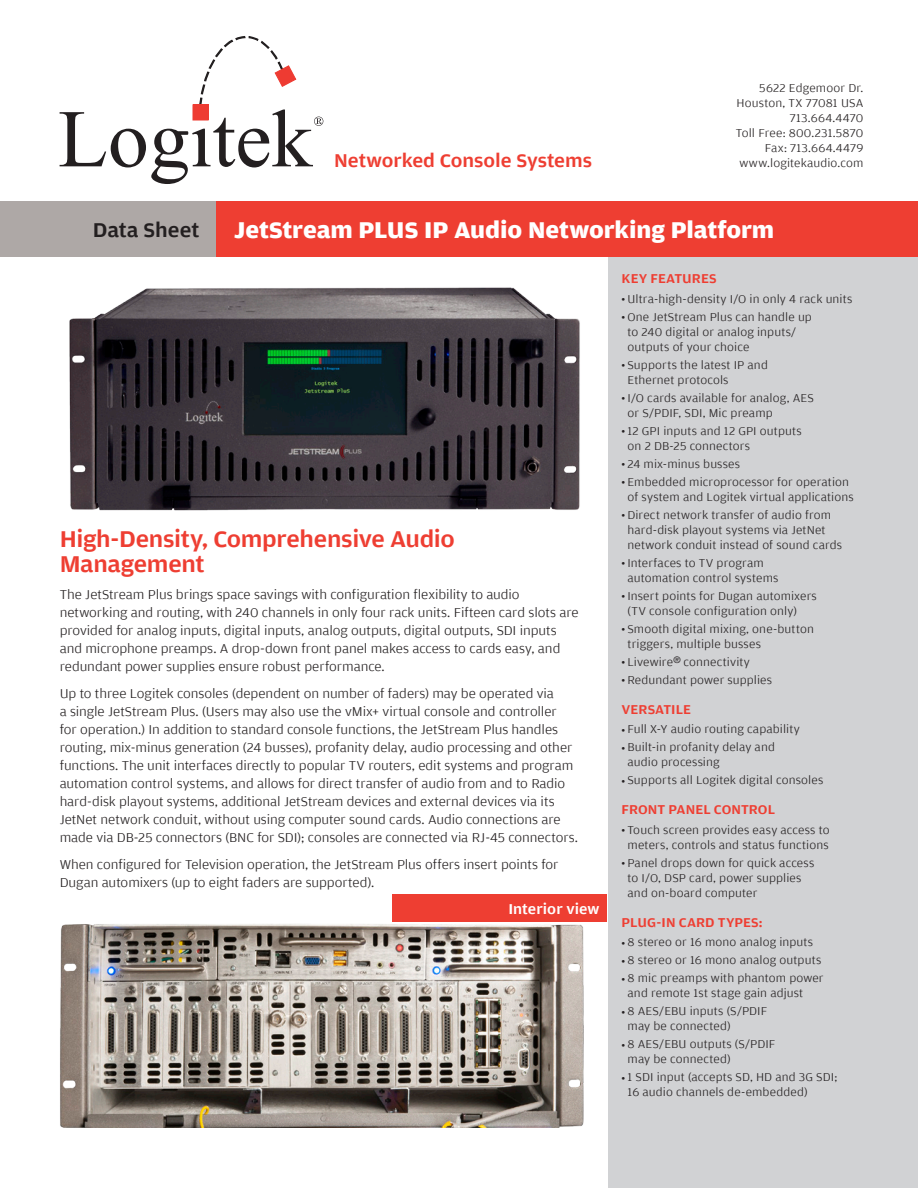
<style>
.page{position:relative;width:918px;height:1188px;background:#fff}
.page>*{position:absolute;margin:0;border:0;box-sizing:border-box;transform-origin:0 0}
.t1{font:81.9px "Times New Roman";color:#231f20}
.t2{font:500 24px/25.5px "Amplitude Wide";letter-spacing:-.015em;color:#ee3e32}
.t3{font:700 24px "Amplitude Wide";letter-spacing:-.005em;color:#fff}
.t4{font:500 21px "Amplitude Wide";color:#231f20}
.t5{font:500 19.5px "Amplitude Wide";color:#ee3e32}
.t6{font:500 15px "Amplitude Wide";letter-spacing:.005em;color:#fff}
.t7{font:300 13.5px/18px "Amplitude Wide";letter-spacing:-.005em;color:#231f20}
.Features_SubHead{font:500 13.5px "Amplitude Wide";letter-spacing:.005em;color:#ee3e32}
.Features_-_Spec{font:300 12px/15px "Amplitude Wide";letter-spacing:.01em;color:#231f20}
.s1{font-family:"Helvetica Neue LT Std";font-size:7.5px}
</style>
<div class="page">
<img style="left:60px;top:914px;width:549px;height:213px">
<div style="left:609px;top:257px;width:309px;height:931px;background:#d1d2d4"></div>
<div style="left:0;top:202px;width:778px;height:55px;background:#aea8a6"></div>
<svg style="left:199px;top:36px;width:98px;height:68px"></svg>
<div style="left:193px;top:105px;width:15px;height:15px;background:#ee3b32"></div>
<div style="left:193px;top:104px;width:16px;height:17px;border:1px solid #ee3b32"></div>
<svg style="left:314px;top:117px;width:9px;height:9px"></svg>
<div style="left:217px;top:202px;width:701px;height:55px;background:#ee3e32"></div>
<div style="left:393px;top:894px;width:214px;height:28px;background:#ee3e32"></div>
<img style="left:69px;top:268px;width:540px;height:272px">
<p class="t1" style="left:58px;top:84px;width:256px">Logitek</p>
<p class="t5" style="left:334px;top:150px;width:259px">Networked Console Systems</p>
<p class="Features_-_Spec" style="left:759px;top:81px;width:106px">5622 Edgemoor Dr.</p>
<p class="Features_-_Spec" style="left:737px;top:96px;width:128px">Houston, TX 77081 USA</p>
<p class="Features_-_Spec" style="left:790px;top:111px;width:75px">713.664.4470</p>
<p class="Features_-_Spec" style="left:736px;top:126px;width:129px">Toll Free: 800.231.5870</p>
<p class="Features_-_Spec" style="left:765px;top:141px;width:100px">Fax: 713.664.4479</p>
<p class="Features_-_Spec" style="left:739px;top:156px;width:125px">www.logitekaudio.com</p>
<p class="t3" style="left:234px;top:217px;width:542px">JetStream PLUS IP Audio Networking Platform</p>
<p class="Features_SubHead" style="left:622px;top:272px;width:97px">KEY FEATURES</p>
<p class="Features_-_Spec" style="left:622px;top:292px;width:232px"><span class="s1">•</span> Ultra-high-density I/O in only 4 rack units</p>
<p class="Features_-_Spec" style="left:628px;top:310px;width:186px;text-indent:-6px"><span class="s1">•</span> One JetStream Plus can handle up to 240 digital or analog inputs/ outputs of your choice</p>
<p class="Features_-_Spec" style="left:628px;top:358px;width:142px;text-indent:-6px"><span class="s1">•</span> Supports the latest IP and<br>Ethernet protocols</p>
<p class="Features_-_Spec" style="left:628px;top:391px;width:188px;text-indent:-6px"><span class="s1">•</span> I/O cards available for analog, AES or S/PDIF, SDI, Mic preamp</p>
<p class="Features_-_Spec" style="left:628px;top:424px;width:176px;text-indent:-6px"><span class="s1">•</span> 12 GPI inputs and 12 GPI outputs on 2 DB-25 connectors</p>
<p class="Features_-_Spec" style="left:622px;top:457px;width:120px"><span class="s1">•</span> 24 mix-minus busses</p>
<p class="Features_-_Spec" style="left:622px;top:475px;width:234px;text-align:center"><span class="s1">•</span> Embedded microprocessor for operation of system and Logitek virtual applications</p>
<p class="Features_-_Spec" style="left:628px;top:508px;width:216px;text-indent:-6px"><span class="s1">•</span> Direct network transfer of audio from hard-disk playout systems via JetNet network conduit instead of sound cards</p>
<p class="Features_-_Spec" style="left:628px;top:556px;width:152px;text-indent:-6px"><span class="s1">•</span> Interfaces to TV program automation control systems</p>
<p class="Features_-_Spec" style="left:628px;top:589px;width:191px;text-indent:-6px"><span class="s1">•</span> Insert points for Dugan automixers (TV console configuration only)</p>
<p class="Features_-_Spec" style="left:628px;top:622px;width:188px;text-indent:-6px"><span class="s1">•</span> Smooth digital mixing, one-button triggers, multiple busses</p>
<p class="Features_-_Spec" style="left:622px;top:655px;width:130px"><span class="s1">•</span> Livewire<sup>®</sup> connectivity</p>
<p class="Features_-_Spec" style="left:622px;top:673px;width:152px"><span class="s1">•</span> Redundant power supplies</p>
<p class="Features_SubHead" style="left:622px;top:702px;width:71px">VERSATILE</p>
<p class="Features_-_Spec" style="left:622px;top:722px;width:180px"><span class="s1">•</span> Full X-Y audio routing capability</p>
<p class="Features_-_Spec" style="left:628px;top:740px;width:149px;text-indent:-6px"><span class="s1">•</span> Built-in profanity delay and audio processing</p>
<p class="Features_-_Spec" style="left:622px;top:773px;width:203px"><span class="s1">•</span> Supports all Logitek digital consoles</p>
<p class="Features_SubHead" style="left:622px;top:803px;width:155px">FRONT PANEL CONTROL</p>
<p class="Features_-_Spec" style="left:622px;top:823px;width:209px;text-align:center"><span class="s1">•</span> Touch screen provides easy access to meters, controls and status functions</p>
<p class="Features_-_Spec" style="left:628px;top:856px;width:188px;text-indent:-6px"><span class="s1">•</span> Panel drops down for quick access to I/O, DSP card, power supplies and on-board computer</p>
<p class="Features_SubHead" style="left:622px;top:915px;width:143px">PLUG-IN CARD TYPES:</p>
<p class="Features_-_Spec" style="left:622px;top:935px;width:193px"><span class="s1">•</span> 8 stereo or 16 mono analog inputs</p>
<p class="Features_-_Spec" style="left:622px;top:953px;width:201px"><span class="s1">•</span> 8 stereo or 16 mono analog outputs</p>
<p class="Features_-_Spec" style="left:628px;top:971px;width:198px;text-indent:-6px"><span class="s1">•</span> 8 mic preamps with phantom power and remote 1st stage gain adjust</p>
<p class="Features_-_Spec" style="left:628px;top:1004px;width:141px;text-indent:-6px"><span class="s1">•</span> 8 AES/EBU inputs (S/PDIF may be connected)</p>
<p class="Features_-_Spec" style="left:628px;top:1037px;width:149px;text-indent:-6px"><span class="s1">•</span> 8 AES/EBU outputs (S/PDIF may be connected)</p>
<p class="Features_-_Spec" style="left:628px;top:1070px;width:211px;text-indent:-6px"><span class="s1">•</span> 1 SDI input (accepts SD, HD and 3G SDI;<br>16 audio channels de-embedded)</p>
<p class="t4" style="left:93px;top:219px;width:108px">Data Sheet</p>
<p class="t2" style="left:60px;top:526px;width:397px">High-Density, Comprehensive Audio<br>Management</p>
<p class="t7" style="left:60px;top:586px;width:520px">The JetStream Plus brings space savings with configuration flexibility to audio networking and routing, with 240 channels in only four rack units. Fifteen card slots are provided for analog inputs, digital inputs, analog outputs, digital outputs, SDI inputs and microphone preamps. A drop-down front panel makes access to cards easy, and redundant power supplies ensure robust performance.</p>
<p class="t7" style="left:60px;top:685px;width:520px">Up to three Logitek consoles (dependent on number of faders) may be operated via<br>a single JetStream Plus. (Users may also use the vMix+ virtual console and controller<br>for operation.) In addition to standard console functions, the JetStream Plus handles routing, mix-minus generation (24 busses), profanity delay, audio processing and other functions. The unit interfaces directly to popular TV routers, edit systems and program automation control systems, and allows for direct transfer of audio from and to Radio hard-disk playout systems, additional JetStream devices and external devices via its JetNet network conduit, without using computer sound cards. Audio connections are made via DB-25 connectors (BNC for SDI); consoles are connected via RJ-45 connectors.</p>
<p class="t7" style="left:60px;top:856px;width:500px">When configured for Television operation, the JetStream Plus offers insert points for<br>Dugan automixers (up to eight faders are supported).</p>
<p class="t6" style="left:508px;top:901px;width:93px">Interior view</p>
</div>
